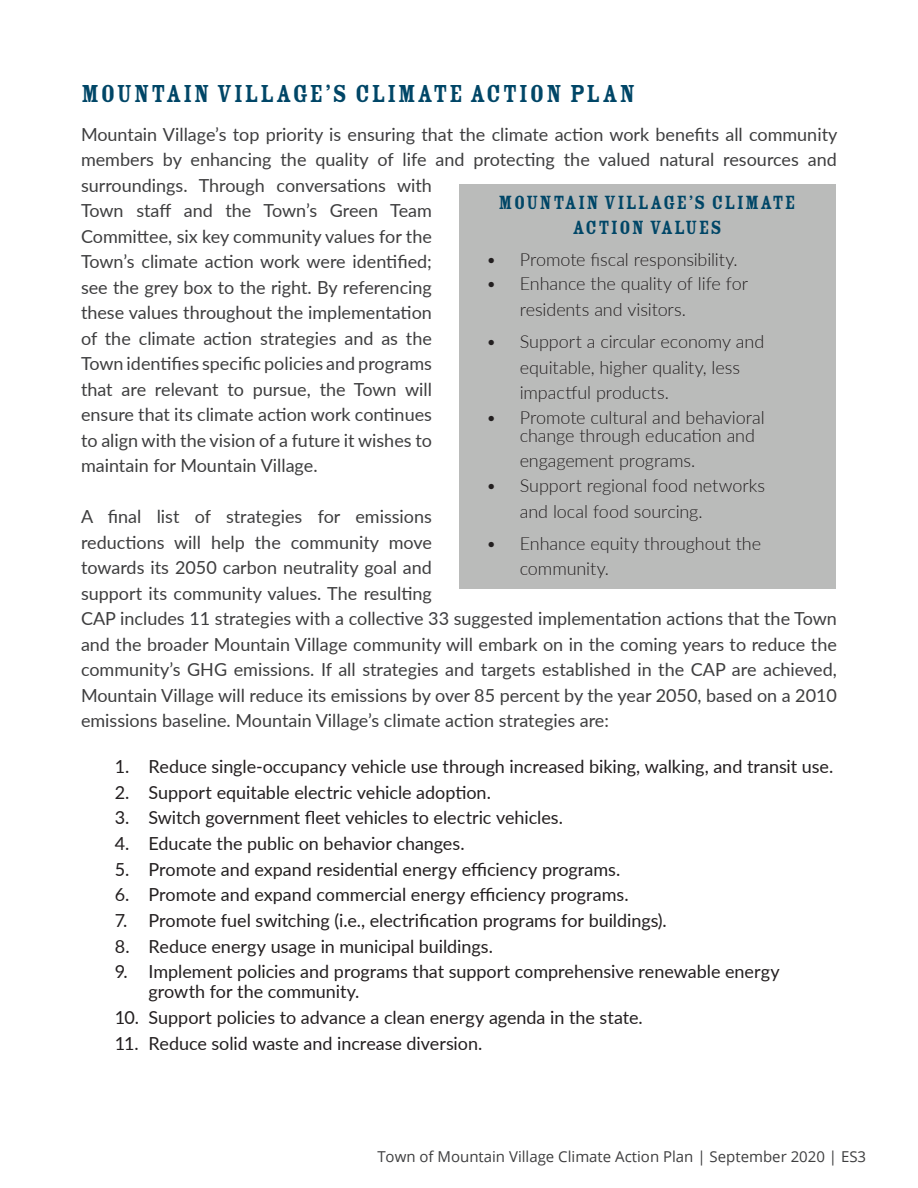
<style>
.page{position:relative;width:918px;height:1188px;background:#fff}
.page>*{position:absolute;margin:0;border:0;box-sizing:border-box;transform-origin:0 0}
.Heading_1{font:27px "Rosewood Std Fill";letter-spacing:.05em;color:#004667}
.Heading_1-2{font:21px/25.2px "Rosewood Std Fill";letter-spacing:.05em;color:#004667;text-align:center}
.t1{font:18px/20.2px "Lato";letter-spacing:-.005em;color:#231f20}
.Heading_2{font:18px/25.5px "Lato";color:#3e3e3f}
.Body{font:18px/25.5px "Lato";color:#3e3e3f}
.t2{font:300 18px/25.5px "Lato";letter-spacing:-.005em;color:#231f20}
.t3{font:15px "Open Sans";color:#3e3e3f}
</style>
<div class="page">
<div style="left:459px;top:184px;width:376px;height:405px;background:#babbba"></div>
<p class="Heading_1" style="left:81px;top:79px;width:556px">MOUNTAIN VILLAGE’S CLIMATE ACTION PLAN</p>
<p class="Heading_2" style="left:81px;top:121px;width:758px">Mountain Village’s top priority is ensuring that the climate action work benefits all community members by enhancing the quality of life and protecting the valued natural resources and surroundings. Through conversations with<br>Town staff and the Town’s Green Team<br>Committee, six key community values for the<br>Town’s climate action work were identified;<br>see the grey box to the right. By referencing<br>these values throughout the implementation<br>of the climate action strategies and as the<br>Town identifies specific policies and programs<br>that are relevant to pursue, the Town will<br>ensure that its climate action work continues<br>to align with the vision of a future it wishes to<br>maintain for Mountain Village.</p>
<p class="Body" style="left:81px;top:503px;width:758px">A final list of strategies for emissions<br>reductions will help the community move<br>towards its 2050 carbon neutrality goal and<br>support its community values. The resulting<br>CAP includes 11 strategies with a collective 33 suggested implementation actions that the Town and the broader Mountain Village community will embark on in the coming years to reduce the community’s GHG emissions. If all strategies and targets established in the CAP are achieved, Mountain Village will reduce its emissions by over 85 percent by the year 2050, based on a 2010 emissions baseline. Mountain Village’s climate action strategies are:</p>
<p class="t1" style="left:115px;top:756px;width:720px">1. Reduce single-occupancy vehicle use through increased biking, walking, and transit use.</p>
<p class="t1" style="left:115px;top:781px;width:378px">2. Support equitable electric vehicle adoption.</p>
<p class="t1" style="left:115px;top:807px;width:450px">3. Switch government fleet vehicles to electric vehicles.</p>
<p class="t1" style="left:115px;top:833px;width:351px">4. Educate the public on behavior changes.</p>
<p class="t1" style="left:115px;top:858px;width:507px">5. Promote and expand residential energy efficiency programs.</p>
<p class="t1" style="left:115px;top:884px;width:515px">6. Promote and expand commercial energy efficiency programs.</p>
<p class="t1" style="left:115px;top:909px;width:554px">7. Promote fuel switching (i.e., electrification programs for buildings).</p>
<p class="t1" style="left:115px;top:935px;width:380px">8. Reduce energy usage in municipal buildings.</p>
<p class="t1" style="left:148px;top:961px;width:633px;text-indent:-34px">9. Implement policies and programs that support comprehensive renewable energy growth for the community.</p>
<p class="t1" style="left:115px;top:1007px;width:530px">10. Support policies to advance a clean energy agenda in the state.</p>
<p class="t1" style="left:115px;top:1032px;width:369px">11. Reduce solid waste and increase diversion.</p>
<p class="Heading_1-2" style="left:499px;top:190px;width:299px">MOUNTAIN VILLAGE’S CLIMATE<br>ACTION VALUES</p>
<p class="t2" style="left:486px;top:246px;width:253px">• Promote fiscal responsibility.</p>
<p class="t2" style="left:520px;top:270px;width:230px;text-indent:-34px">• Enhance the quality of life for residents and visitors.</p>
<p class="t2" style="left:520px;top:328px;width:246px;text-indent:-34px">• Support a circular economy and equitable, higher quality, less impactful products.</p>
<p class="t2" style="left:520px;top:408px;width:246px;line-height:18px;text-indent:-34px">• Promote cultural and behavioral change through education and</p>
<p class="t2" style="left:520px;top:447px;width:177px">engagement programs.</p>
<p class="t2" style="left:520px;top:472px;width:247px;text-indent:-34px">• Support regional food networks and local food sourcing.</p>
<p class="t2" style="left:520px;top:530px;width:243px;text-indent:-34px">• Enhance equity throughout the community.</p>
<p class="t3" style="left:377px;top:1146px;width:490px">Town of Mountain Village Climate Action Plan | September 2020 | ES3</p>
</div>
